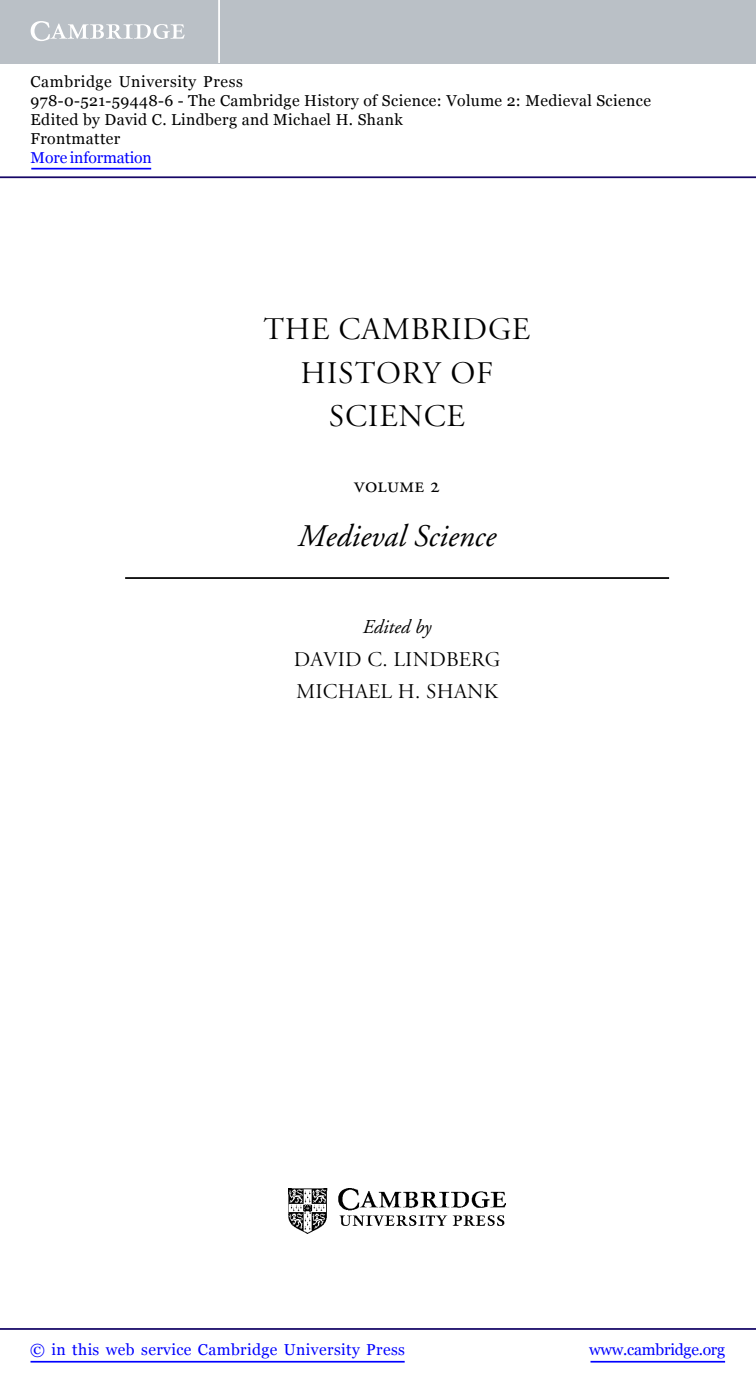
<style>
.page{position:relative;width:756px;height:1388px;background:#fff}
.page>*{position:absolute;margin:0;border:0;box-sizing:border-box;transform-origin:0 0}
.t1{font:31.32px/43.6px "Adobe Garamond Titling";letter-spacing:.025em;color:#000;text-align:center}
.t2{font:31.32px "Adobe Garamond Italic Os F";color:#000}
.t3{font:21.88px "Adobe Garamond Regular SC";letter-spacing:.01em;color:#000}
.t4{font:21px/32.6px "Adobe Garamond Titling";letter-spacing:.015em;color:#000}
.t5{font:19.6px "Adobe Garamond Italic Os F";color:#000}
.t6{font:15.75px/18.9px "Georgia";letter-spacing:.025em;color:#000}
.t7{font:15.75px "Georgia";letter-spacing:.025em;color:#00f}
.t8{font:15.75px "Georgia";letter-spacing:-.015em;color:#00f}
.t9{font:15.75px "Georgia";letter-spacing:-.01em;color:#00f}
</style>
<div class="page">
<hr style="left:125px;top:577px;width:544px;height:2px;background:#000">
<img style="left:289px;top:1188px;width:216px;height:45px">
<hr style="left:591px;top:1361px;width:134px;height:1px;background:#00f">
<hr style="left:0;top:1328px;width:756px;height:2px;background:#150666">
<hr style="left:31px;top:1361px;width:374px;height:1px;background:#00f">
<div style="left:0;top:0;width:756px;height:63px;background:#bac0c6"></div>
<svg style="left:31px;top:21px;width:154px;height:20px"></svg>
<hr style="left:218px;top:0;width:2px;height:63px;background:#fff">
<hr style="left:0;top:176px;width:756px;height:2px;background:#150666">
<hr style="left:31px;top:168px;width:120px;height:1px;background:#00f">
<p class="t6" style="left:31px;top:72px;width:622px">Cambridge University Press<br>978-0-521-59448-6 - The Cambridge History of Science: Volume 2: Medieval Science Edited by David C. Lindberg and Michael H. Shank<br>Frontmatter</p>
<p class="t9" style="left:31px;top:148px;width:123px">More information</p>
<h1 class="t1" style="left:263px;top:310px;width:268px">THE CAMBRIDGE<br>HISTORY OF<br>SCIENCE</h1>
<h2 class="t3" style="left:354px;top:476px;width:87px">volume 2</h2>
<h1 class="t2" style="left:298px;top:523px;width:199px">Medieval Science</h1>
<p class="t5" style="left:363px;top:619px;width:70px">Edited by</p>
<h3 class="t4" style="left:294px;top:645px;width:208px">DAVID C. LINDBERG<br>MICHAEL H. SHANK</h3>
<p class="t7" style="left:30px;top:1340px;width:376px">© in this web service Cambridge University Press</p>
<p class="t8" style="left:589px;top:1340px;width:137px">www.cambridge.org</p>
</div>
